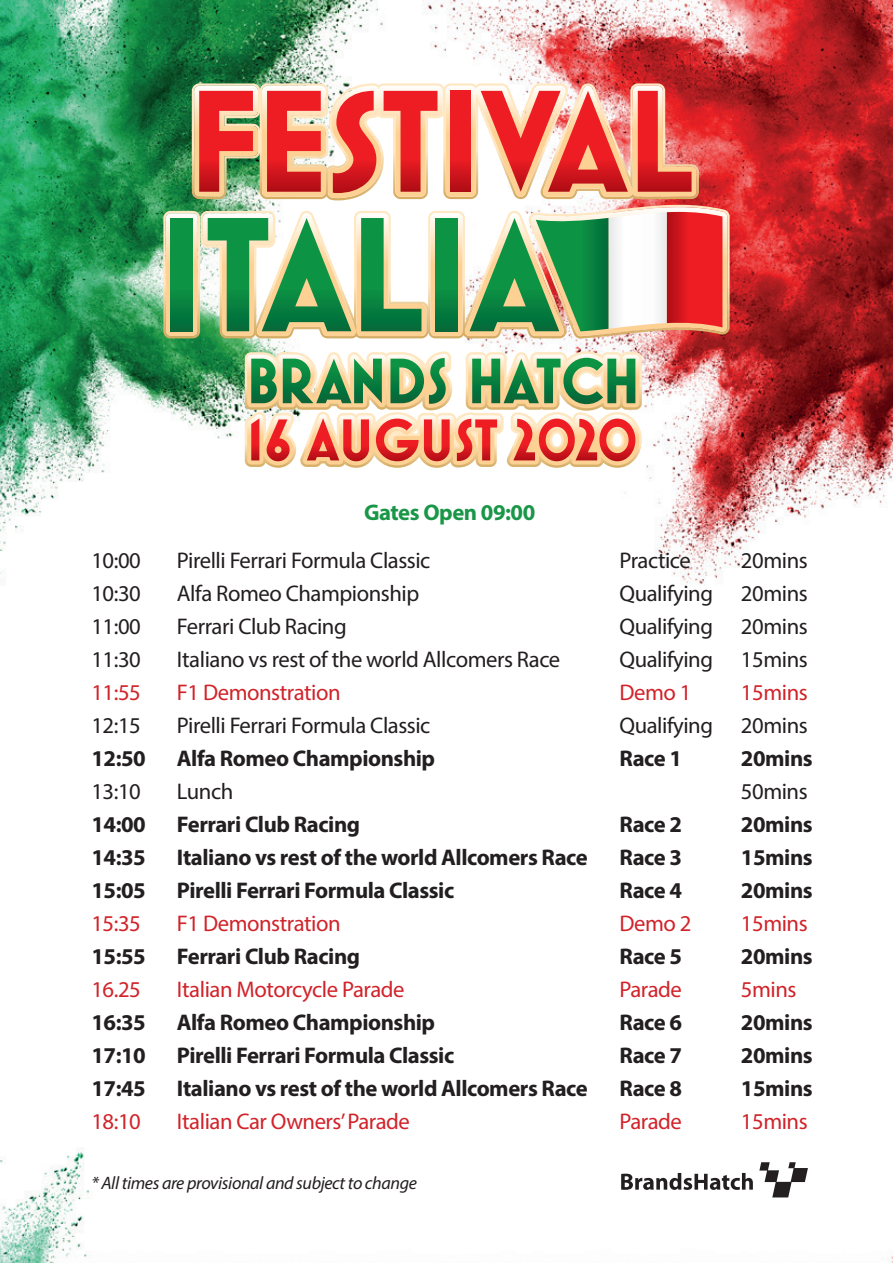
<style>
.page{position:relative;width:893px;height:1263px;background:#fff}
.page>*{position:absolute;margin:0;border:0;box-sizing:border-box;transform-origin:0 0}
.t1{font:700 22.65px "Myriad Pro";letter-spacing:-.02em;color:#231f20}
.t2{font:22.65px "Myriad Pro";letter-spacing:-.02em;color:#231f20}
.t3{font:22.65px "Myriad Pro";letter-spacing:-.02em;color:#d1232a}
.t4{font:700 22.65px "Myriad Pro";letter-spacing:-.02em;color:#199647}
.t5{font:italic 18px "Myriad Pro";letter-spacing:-.02em;color:#231f20}
</style>
<div class="page">
<img style="left:0;top:0;width:893px;height:1263px">
<svg style="left:245px;top:351px;width:397px;height:117px"></svg>
<svg style="left:163px;top:83px;width:567px;height:255px"></svg>
<svg style="left:759px;top:1162px;width:49px;height:35px"></svg>
<svg style="left:621px;top:1173px;width:132px;height:17px"></svg>
<p class="t4" style="left:364px;top:497px;width:173px">Gates Open 09:00</p>
<p class="t2" style="left:91px;top:546px;width:51px">10:00</p>
<p class="t2" style="left:177px;top:546px;width:255px">Pirelli Ferrari Formula Classic</p>
<p class="t2" style="left:619px;top:546px;width:73px">Practice</p>
<p class="t2" style="left:741px;top:546px;width:68px">20mins</p>
<p class="t2" style="left:91px;top:579px;width:51px">10:30</p>
<p class="t2" style="left:177px;top:579px;width:244px">Alfa Romeo Championship</p>
<p class="t2" style="left:619px;top:579px;width:190px">Qualifying 20mins</p>
<p class="t2" style="left:91px;top:612px;width:51px">11:00</p>
<p class="t2" style="left:177px;top:612px;width:171px">Ferrari Club Racing</p>
<p class="t2" style="left:619px;top:612px;width:190px">Qualifying 20mins</p>
<p class="t2" style="left:91px;top:645px;width:51px">11:30</p>
<p class="t2" style="left:177px;top:645px;width:385px">Italiano vs rest of the world Allcomers Race</p>
<p class="t2" style="left:619px;top:645px;width:190px">Qualifying 15mins</p>
<p class="t3" style="left:91px;top:678px;width:51px">11:55</p>
<p class="t3" style="left:177px;top:678px;width:165px">F1 Demonstration</p>
<p class="t3" style="left:619px;top:678px;width:74px">Demo 1</p>
<p class="t3" style="left:741px;top:678px;width:68px">15mins</p>
<p class="t2" style="left:91px;top:711px;width:51px">12:15</p>
<p class="t2" style="left:177px;top:711px;width:255px">Pirelli Ferrari Formula Classic</p>
<p class="t2" style="left:619px;top:711px;width:190px">Qualifying 20mins</p>
<p class="t1" style="left:91px;top:743px;width:56px">12:50</p>
<p class="t1" style="left:177px;top:743px;width:260px">Alfa Romeo Championship</p>
<p class="t1" style="left:619px;top:743px;width:64px">Race 1</p>
<p class="t1" style="left:741px;top:743px;width:73px">20mins</p>
<p class="t2" style="left:91px;top:777px;width:51px">13:10</p>
<p class="t2" style="left:177px;top:777px;width:58px">Lunch</p>
<p class="t2" style="left:741px;top:777px;width:68px">50mins</p>
<p class="t1" style="left:91px;top:809px;width:56px">14:00</p>
<p class="t1" style="left:177px;top:809px;width:185px">Ferrari Club Racing</p>
<p class="t1" style="left:619px;top:809px;width:64px">Race 2</p>
<p class="t1" style="left:741px;top:809px;width:73px">20mins</p>
<p class="t1" style="left:91px;top:842px;width:56px">14:35</p>
<p class="t1" style="left:177px;top:842px;width:412px">Italiano vs rest of the world Allcomers Race</p>
<p class="t1" style="left:619px;top:842px;width:64px">Race 3</p>
<p class="t1" style="left:741px;top:842px;width:73px">15mins</p>
<p class="t1" style="left:91px;top:875px;width:56px">15:05</p>
<p class="t1" style="left:177px;top:875px;width:279px">Pirelli Ferrari Formula Classic</p>
<p class="t1" style="left:619px;top:875px;width:64px">Race 4</p>
<p class="t1" style="left:741px;top:875px;width:73px">20mins</p>
<p class="t3" style="left:91px;top:909px;width:51px">15:35</p>
<p class="t3" style="left:177px;top:909px;width:165px">F1 Demonstration</p>
<p class="t3" style="left:619px;top:909px;width:74px">Demo 2</p>
<p class="t3" style="left:741px;top:909px;width:68px">15mins</p>
<p class="t1" style="left:91px;top:941px;width:56px">15:55</p>
<p class="t1" style="left:177px;top:941px;width:185px">Ferrari Club Racing</p>
<p class="t1" style="left:619px;top:941px;width:64px">Race 5</p>
<p class="t1" style="left:741px;top:941px;width:73px">20mins</p>
<p class="t3" style="left:91px;top:975px;width:51px">16.25</p>
<p class="t3" style="left:177px;top:975px;width:229px">Italian Motorcycle Parade</p>
<p class="t3" style="left:619px;top:975px;width:64px">Parade</p>
<p class="t3" style="left:741px;top:975px;width:57px">5mins</p>
<p class="t1" style="left:91px;top:1007px;width:56px">16:35</p>
<p class="t1" style="left:177px;top:1007px;width:260px">Alfa Romeo Championship</p>
<p class="t1" style="left:619px;top:1007px;width:64px">Race 6</p>
<p class="t1" style="left:741px;top:1007px;width:73px">20mins</p>
<p class="t1" style="left:91px;top:1040px;width:56px">17:10</p>
<p class="t1" style="left:177px;top:1040px;width:279px">Pirelli Ferrari Formula Classic</p>
<p class="t1" style="left:619px;top:1040px;width:64px">Race 7</p>
<p class="t1" style="left:741px;top:1040px;width:73px">20mins</p>
<p class="t1" style="left:91px;top:1073px;width:56px">17:45</p>
<p class="t1" style="left:177px;top:1073px;width:412px">Italiano vs rest of the world Allcomers Race</p>
<p class="t1" style="left:619px;top:1073px;width:64px">Race 8</p>
<p class="t1" style="left:741px;top:1073px;width:73px">15mins</p>
<p class="t3" style="left:91px;top:1107px;width:51px">18:10</p>
<p class="t3" style="left:177px;top:1107px;width:234px">Italian Car Owners’ Parade</p>
<p class="t3" style="left:619px;top:1107px;width:64px">Parade</p>
<p class="t3" style="left:741px;top:1107px;width:68px">15mins</p>
<p class="t5" style="left:91px;top:1172px;width:327px">* All times are provisional and subject to change</p>
</div>
